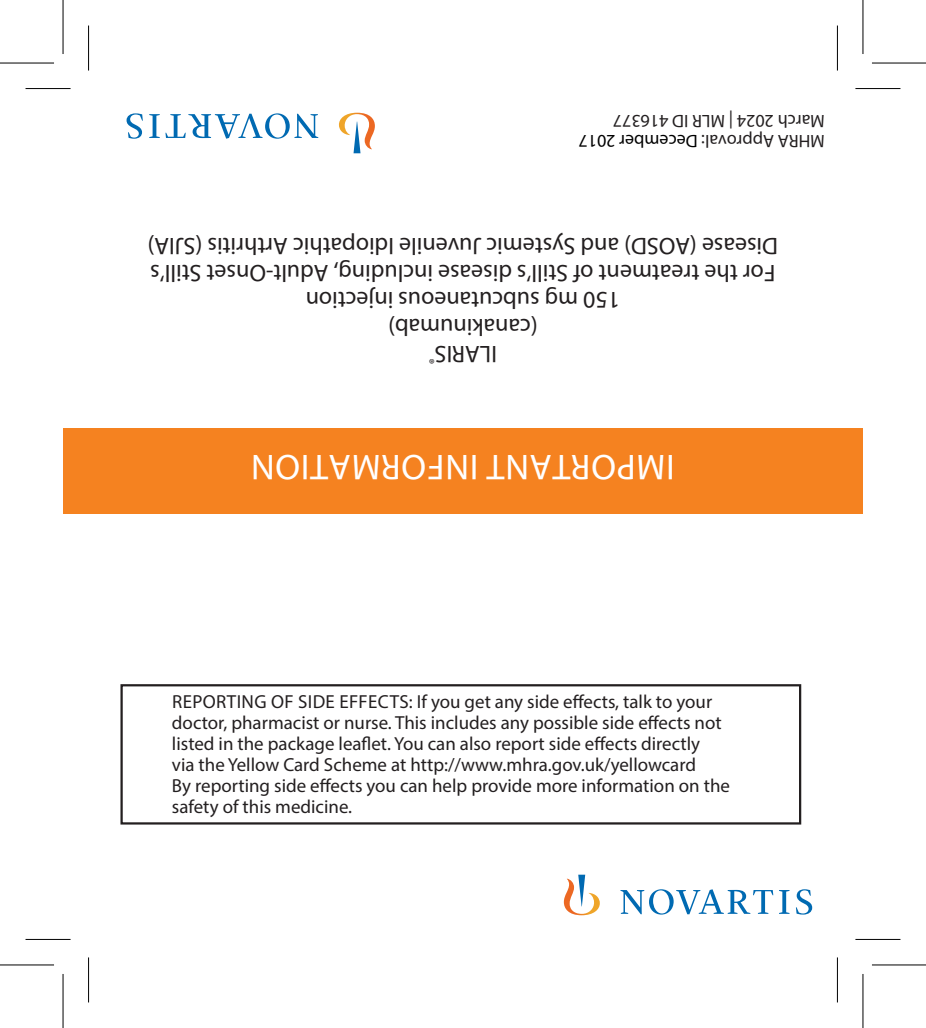
<style>
.page{position:relative;width:926px;height:1028px;background:#fff}
.page>*{position:absolute;margin:0;border:0;box-sizing:border-box;transform-origin:0 0}
.t1{font:36px "Myriad Pro";letter-spacing:.02em;color:#fff}
.t2{font:24px/27px "Myriad Pro";color:#231f20;text-align:center}
.t3{font:18.9px/21px "Myriad Pro";color:#231f20}
.t4{font:18px/20.4px "Myriad Pro";color:#231f20}
.s1{color:#000}
</style>
<div class="page">
<div style="left:63px;top:429px;width:799px;height:85px;background:#f58220"></div>
<svg style="left:563px;top:874px;width:249px;height:41px"></svg>
<svg style="left:126px;top:113px;width:249px;height:40px"></svg>
<div style="left:120px;top:684px;width:681px;height:140px;border:2px solid #231f20"></div>
<svg style="left:26px;top:939px;width:45px;height:1px"></svg>
<svg style="left:855px;top:939px;width:45px;height:1px"></svg>
<svg style="left:837px;top:26px;width:1px;height:45px"></svg>
<svg style="left:837px;top:957px;width:1px;height:45px"></svg>
<hr style="left:26px;top:88px;width:45px;height:1px;background:#000">
<hr style="left:855px;top:88px;width:45px;height:1px;background:#000">
<hr style="left:26px;top:938px;width:45px;height:1px;background:#000">
<hr style="left:855px;top:938px;width:45px;height:1px;background:#000">
<hr style="left:88px;top:26px;width:1px;height:45px;background:#000">
<hr style="left:88px;top:957px;width:1px;height:45px;background:#000">
<hr style="left:836px;top:26px;width:1px;height:45px;background:#000">
<hr style="left:836px;top:957px;width:1px;height:45px;background:#000">
<svg style="left:863px;top:0;width:1px;height:54px"></svg>
<svg style="left:863px;top:974px;width:1px;height:53px"></svg>
<hr style="left:0;top:62px;width:54px;height:2px;background:#000">
<hr style="left:871px;top:62px;width:54px;height:2px;background:#000">
<hr style="left:0;top:964px;width:54px;height:1px;background:#000">
<hr style="left:871px;top:964px;width:54px;height:1px;background:#000">
<hr style="left:62px;top:0;width:2px;height:54px;background:#000">
<hr style="left:62px;top:973px;width:2px;height:54px;background:#000">
<hr style="left:862px;top:0;width:1px;height:54px;background:#000">
<hr style="left:862px;top:973px;width:1px;height:54px;background:#000">
<p class="t4" style="left:824px;top:151px;width:248px;rotate:-180deg">MHRA Approval: <span class="s1">December 2017<br></span>March 2024 | MLR ID 14 6377</p>
<p class="t2" style="left:778px;top:368px;width:632px;rotate:-180deg">ILARIS<sup>®<br></sup>(canakinumab)<br>150 mg subcutaneous injection<br>For the treatment of Still’s disease including, Adult-Onset Still’s Disease (AOSD) and Systemic Juvenile Idiopathic Arthritis (SJIA)</p>
<h1 class="t1" style="left:675px;top:489px;width:425px;rotate:-180deg">IMPORTANT INFORMATION</h1>
<p class="t3" style="left:172px;top:691px;width:559px">REPORTING OF SIDE EFFECTS: If you get any side effects, talk to your doctor, pharmacist or nurse. This includes any possible side effects not listed in the package leaflet. You can also report side effects directly<br>via the Yellow Card Scheme at http://www.mhra.gov.uk/yellowcard<br>By reporting side effects you can help provide more information on the safety of this medicine.</p>
</div>
